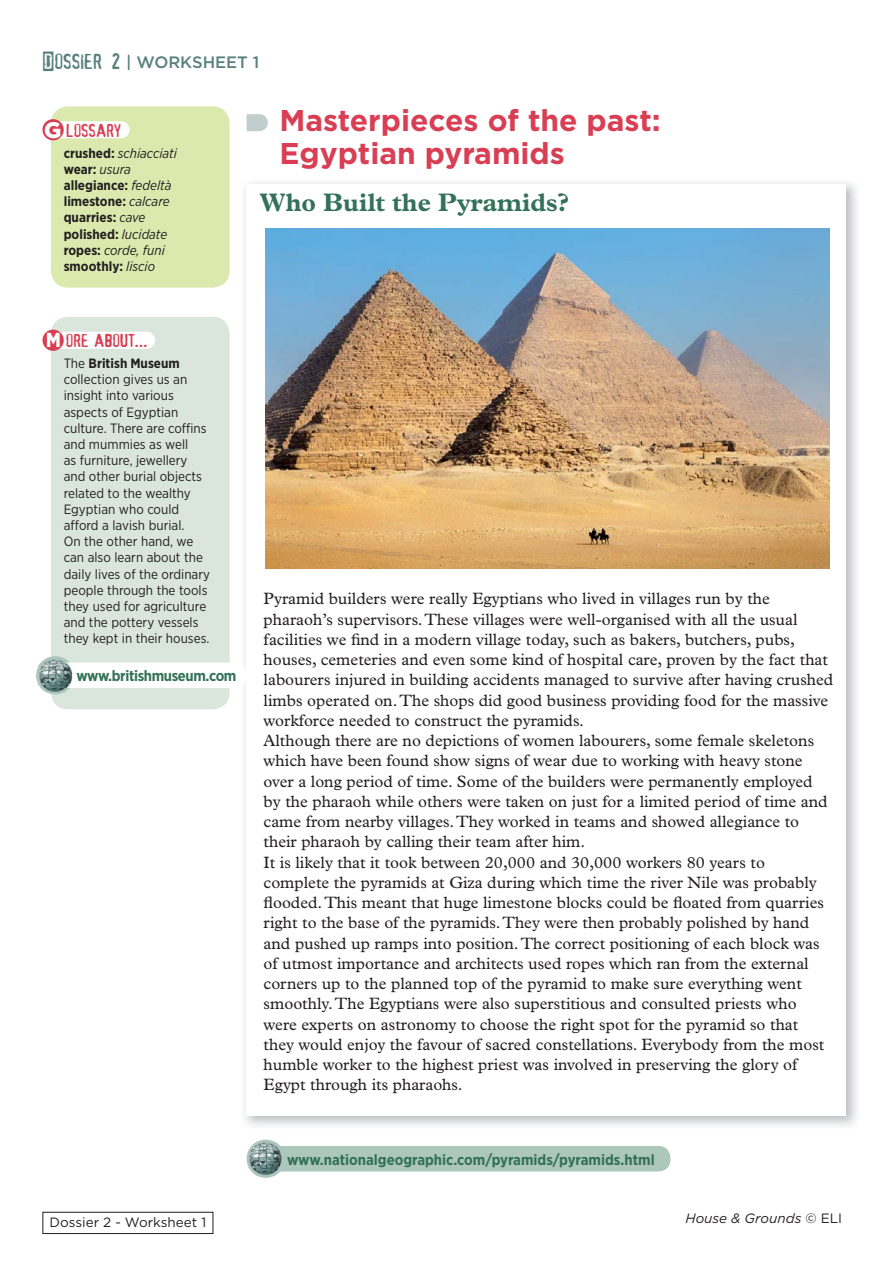
<style>
.page{position:relative;width:893px;height:1263px;background:#fff}
.page>*{position:absolute;margin:0;border:0;box-sizing:border-box;transform-origin:0 0}
.t1{font:700 30px/33px "Gotham HTF";color:#d83f54}
.t2{font:700 25.5px "Plantin Std";color:#34715a}
.t3{font:18px "Alias";color:#d83f54}
.t4{font:16.5px/20.2px "Plantin Std";color:#231f20}
.t5{font:500 16.5px "Gotham HTF";color:#59807f}
.t6{font:700 15px "Gotham Narrow";color:#34715a}
.t7{font:700 15px "Gotham Narrow";letter-spacing:-.025em;color:#34715a}
.t8{font:13.5px/16.2px "Gotham Narrow";color:#231f20}
.t9{font:700 13.5px/16.2px "Gotham Narrow";color:#231f20}
.t10{font:13.5px "Gotham HTF";color:#231f20}
.t11{font:italic 13.5px "Gotham HTF";color:#231f20}
.s1{font-family:"Alias";font-weight:400;font-size:21px}
.s2{font-family:"Confidential";font-weight:400;font-size:21px}
.s3{font-family:"Gotham HTF";font-weight:900;font-size:22.5px;color:#fff}
.s4{font-weight:400;font-style:italic}
.s5{font-family:"Gotham HTF";font-weight:900;font-size:20.25px;color:#fff}
.s6{font-weight:700}
.s7{font-style:normal}
</style>
<div class="page">
<div style="left:42px;top:1212px;width:171px;height:22px;border:1px solid #231f20"></div>
<div style="left:51px;top:106px;width:179px;height:182px;background:#dce9ae;border-radius:17px"></div>
<svg style="left:60px;top:121px;width:70px;height:17px"></svg>
<div style="left:42px;top:119px;width:22px;height:21px;background:#d83f54;border-radius:50%"></div>
<svg style="left:247px;top:114px;width:21px;height:17px"></svg>
<img style="left:265px;top:229px;width:564px;height:340px">
<div style="left:247px;top:1140px;width:38px;height:38px;background:#adc7bc;border-radius:50%"></div>
<div style="left:261px;top:1146px;width:409px;height:25px;background:#adc7bc;border-radius:12px"></div>
<img style="left:249px;top:1142px;width:31px;height:34px">
<img style="left:261px;top:1146px;width:22px;height:26px">
<div style="left:51px;top:317px;width:179px;height:392px;background:#dae5dc;border-radius:17px"></div>
<svg style="left:60px;top:332px;width:95px;height:17px;background:#fdfdfd"></svg>
<div style="left:42px;top:330px;width:22px;height:21px;background:#d83f54;border-radius:50%"></div>
<div style="left:36px;top:656px;width:38px;height:38px;background:#adc7bc;border-radius:50%"></div>
<div style="left:51px;top:663px;width:195px;height:25px;background:#fff;border-radius:12px"></div>
<img style="left:38px;top:658px;width:31px;height:34px">
<img style="left:51px;top:663px;width:21px;height:25px">
<p class="t5" style="left:42px;top:56px;width:218px"><span class="s1">Dossier</span> <span class="s2">2</span> | WORKSHEET 1</p>
<p class="t3" style="left:44px;top:120px;width:78px"><span class="s3">G</span> lossary</p>
<p class="t9" style="left:64px;top:146px;width:115px">crushed: <span class="s4">schiacciati </span>wear: <span class="s4">usura </span>allegiance: <span class="s4">fedeltà </span>limestone: <span class="s4">calcare </span>quarries: <span class="s4">cave </span>polished: <span class="s4">lucidate </span>ropes: <span class="s4">corde, funi </span>smoothly: <span class="s4">liscio</span></p>
<p class="t3" style="left:46px;top:331px;width:103px"><span class="s5">M</span> ore about...</p>
<p class="t8" style="left:64px;top:356px;width:148px">The <span class="s6">British Museum </span>collection gives us an insight into various aspects of Egyptian culture. There are coffins and mummies as well<br>as furniture, jewellery and other burial objects related to the wealthy<br>Egyptian who could afford a lavish burial.<br>On the other hand, we can also learn about the daily lives of the ordinary people through the tools they used for agriculture and the pottery vessels they kept in their houses.</p>
<p class="t7" style="left:76px;top:670px;width:161px">www.britishmuseum.com</p>
<h1 class="t1" style="left:279px;top:106px;width:383px">Masterpieces of the past:<br>Egyptian pyramids</h1>
<h2 class="t2" style="left:259px;top:193px;width:312px">Who Built the Pyramids?</h2>
<p class="t4" style="left:264px;top:590px;width:571px">Pyramid builders were really Egyptians who lived in villages run by the pharaoh’s supervisors. These villages were well-organised with all the usual facilities we find in a modern village today, such as bakers, butchers, pubs, houses, cemeteries and even some kind of hospital care, proven by the fact that labourers injured in building accidents managed to survive after having crushed limbs operated on. The shops did good business providing food for the massive workforce needed to construct the pyramids.<br>Although there are no depictions of women labourers, some female skeletons which have been found show signs of wear due to working with heavy stone over a long period of time. Some of the builders were permanently employed by the pharaoh while others were taken on just for a limited period of time and came from nearby villages. They worked in teams and showed allegiance to their pharaoh by calling their team after him.<br>It is likely that it took between 20,000 and 30,000 workers 80 years to complete the pyramids at Giza during which time the river Nile was probably flooded. This meant that huge limestone blocks could be floated from quarries right to the base of the pyramids. They were then probably polished by hand and pushed up ramps into position. The correct positioning of each block was of utmost importance and architects used ropes which ran from the external corners up to the planned top of the pyramid to make sure everything went smoothly. The Egyptians were also superstitious and consulted priests who were experts on astronomy to choose the right spot for the pyramid so that<br>they would enjoy the favour of sacred constellations. Everybody from the most humble worker to the highest priest was involved in preserving the glory of Egypt through its pharaohs.</p>
<p class="t6" style="left:287px;top:1153px;width:369px">www.nationalgeographic.com/pyramids/pyramids.html</p>
<p class="t10" style="left:50px;top:1217px;width:158px">Dossier 2 - Worksheet 1</p>
<p class="t11" style="left:685px;top:1213px;width:158px">House &amp; Grounds <span class="s7">© ELI</span></p>
</div>
